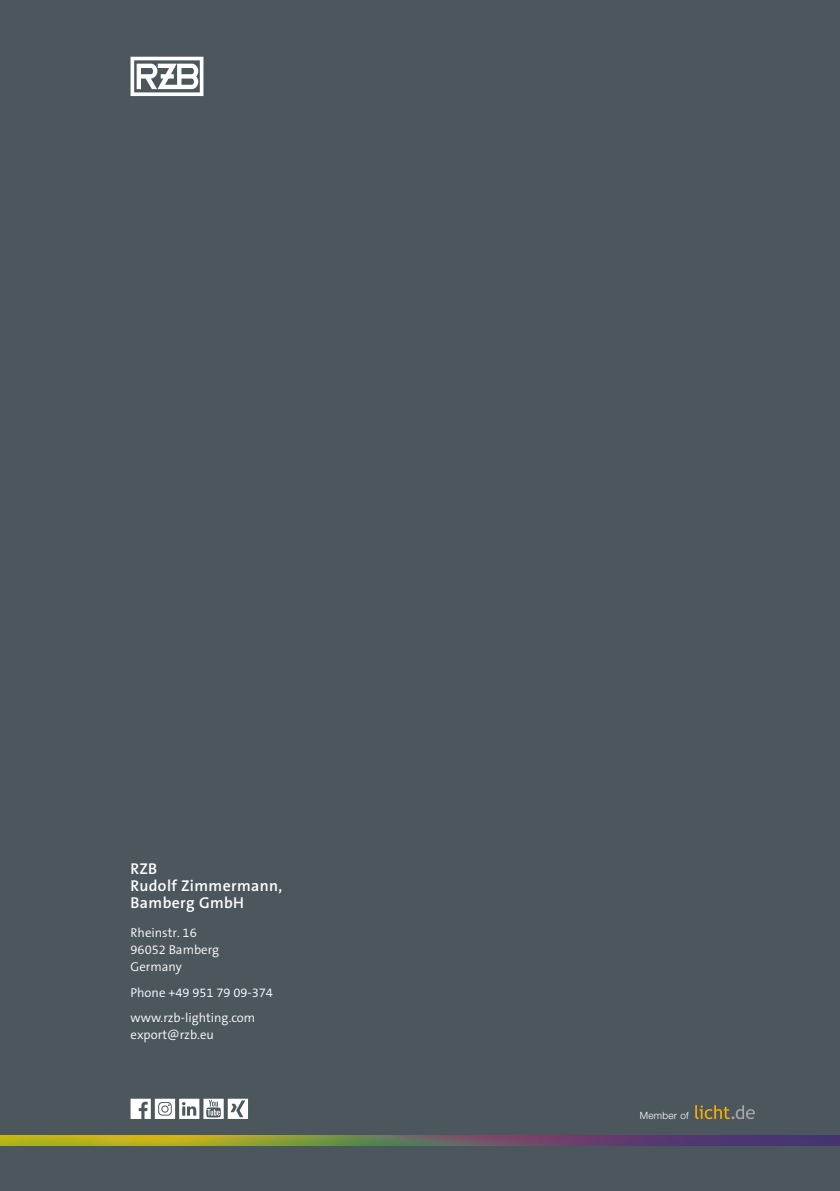
<style>
.page{position:relative;width:840px;height:1191px;background:#fff}
.page>*{position:absolute;margin:0;border:0;box-sizing:border-box;transform-origin:0 0}
.t1{font:600 15.8px/17.2px "The Sans B W6";letter-spacing:.025em;color:#fff}
.t2{font:300 12.8px/17.2px "The Sans B W4";color:#fff}
.t3{font:300 10px "Helvetica Neue LTW1 G";letter-spacing:.02em;color:#fff}
</style>
<div class="page">
<div style="left:0;top:0;width:839px;height:1191px;background:#4c575d"></div>
<img style="left:0;top:1135px;width:839px;height:10px">
<svg style="left:130px;top:57px;width:73px;height:39px"></svg>
<svg style="left:695px;top:1105px;width:59px;height:14px"></svg>
<svg style="left:130px;top:1098px;width:118px;height:21px"></svg>
<p class="t1" style="left:130px;top:859px;width:153px">RZB<br>Rudolf Zimmermann,<br>Bamberg GmbH</p>
<p class="t2" style="left:130px;top:924px;width:90px">Rheinstr. 16<br>96052 Bamberg<br>Germany</p>
<p class="t2" style="left:130px;top:979px;width:144px;line-height:25.2px">Phone +49 951 79 09-374 www.rzb-lighting.com</p>
<p class="t2" style="left:130px;top:1026px;width:85px">export@rzb.eu</p>
<p class="t3" style="left:639px;top:1109px;width:50px">Member of</p>
</div>
